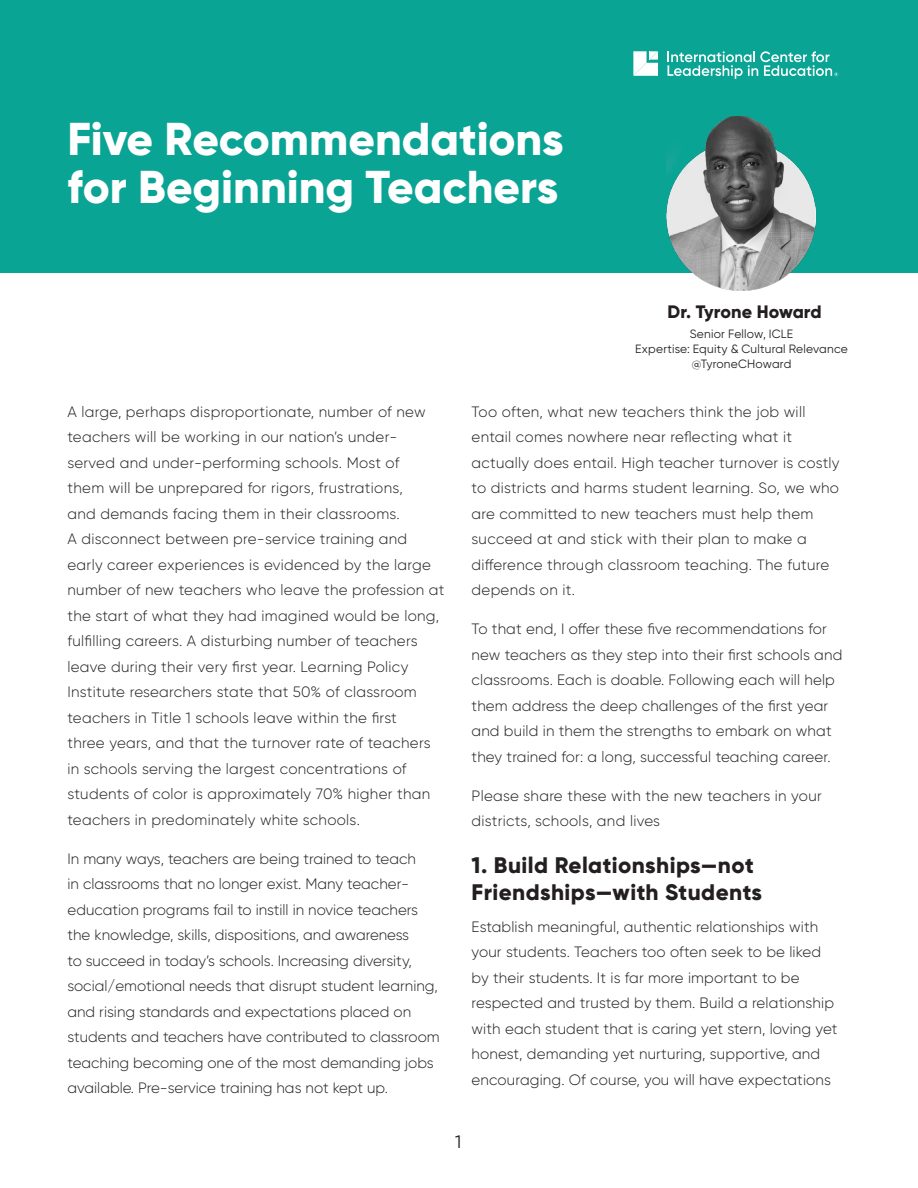
<style>
.page{position:relative;width:918px;height:1188px;background:#fff}
.page>*{position:absolute;margin:0;border:0;box-sizing:border-box;transform-origin:0 0}
.t1{font:800 46.05px "Gilroy";color:#fff}
.t2{font:800 22.5px/27px "Gilroy";letter-spacing:.02em;color:#231f20}
.t3{font:800 18px "Gilroy";color:#231f20}
.t4{font:18px "Gilroy";color:#231f20}
.t5{font:300 15px/25.5px "Gilroy";letter-spacing:.01em;color:#231f20}
.t6{font:12px "Gilroy";letter-spacing:.015em;color:#231f20}
</style>
<div class="page">
<div style="left:0;top:0;width:918px;height:273px;background:#0aa495"></div>
<img style="left:667px;top:117px;width:149px;height:174px">
<svg style="left:668px;top:51px;width:170px;height:28px"></svg>
<svg style="left:634px;top:51px;width:24px;height:25px"></svg>
<p class="t1" style="left:68px;top:110px;width:498px">Five Recommendations</p>
<p class="t1" style="left:68px;top:157px;width:492px">for Beginning Teachers</p>
<p class="t3" style="left:668px;top:301px;width:156px">Dr. Tyrone Howard</p>
<p class="t6" style="left:690px;top:326px;width:105px">Senior Fellow, ICLE</p>
<p class="t6" style="left:635px;top:341px;width:214px">Expertise: Equity &amp; Cultural Relevance</p>
<p class="t6" style="left:692px;top:356px;width:101px">@TyroneCHoward</p>
<p class="t5" style="left:68px;top:398px;width:379px">A large, perhaps disproportionate, number of new teachers will be working in our nation’s under&shy;served and under-performing schools. Most of<br>them will be unprepared for rigors, frustrations,<br>and demands facing them in their classrooms.<br>A disconnect between pre-service training and early career experiences is evidenced by the large number of new teachers who leave the profession at the start of what they had imagined would be long, fulfilling careers. A disturbing number of teachers leave during their very first year. Learning Policy Institute researchers state that 50% of classroom teachers in Title 1 schools leave within the first<br>three years, and that the turnover rate of teachers in schools serving the largest concentrations of students of color is approximately 70% higher than teachers in predominately white schools.</p>
<p class="t5" style="left:68px;top:845px;width:374px">In many ways, teachers are being trained to teach<br>in classrooms that no longer exist. Many teacher&shy;education programs fail to instill in novice teachers the knowledge, skills, dispositions, and awareness<br>to succeed in today’s schools. Increasing diversity, social/emotional needs that disrupt student learning, and rising standards and expectations placed on students and teachers have contributed to classroom teaching becoming one of the most demanding jobs available. Pre-service training has not kept up.</p>
<p class="t5" style="left:472px;top:398px;width:370px">Too often, what new teachers think the job will entail comes nowhere near reflecting what it actually does entail. High teacher turnover is costly to districts and harms student learning. So, we who are committed to new teachers must help them succeed at and stick with their plan to make a difference through classroom teaching. The future depends on it.</p>
<p class="t5" style="left:472px;top:616px;width:372px">To that end, I offer these five recommendations for new teachers as they step into their first schools and classrooms. Each is doable. Following each will help them address the deep challenges of the first year and build in them the strengths to embark on what they trained for: a long, successful teaching career.</p>
<p class="t5" style="left:472px;top:782px;width:352px">Please share these with the new teachers in your districts, schools, and lives</p>
<p class="t2" style="left:472px;top:852px;width:292px">1. Build Relationships—not<br>Friendships—with Students</p>
<p class="t5" style="left:472px;top:914px;width:367px">Establish meaningful, authentic relationships with your students. Teachers too often seek to be liked by their students. It is far more important to be respected and trusted by them. Build a relationship with each student that is caring yet stern, loving yet honest, demanding yet nurturing, supportive, and encouraging. Of course, you will have expectations</p>
<p class="t4" style="left:455px;top:1131px;width:8px">1</p>
</div>
